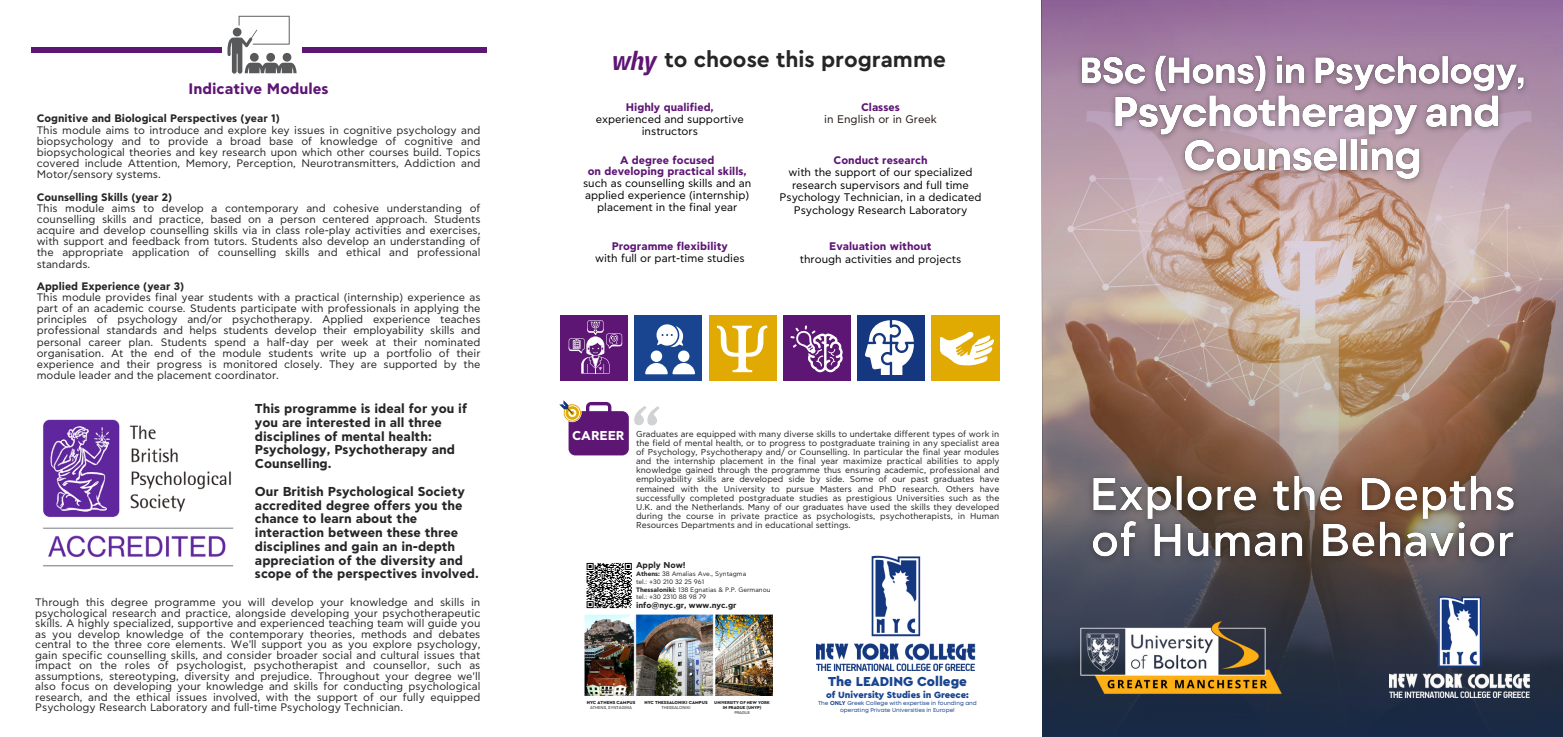
<style>
.page{position:relative;width:1563px;height:737px;background:#fff}
.page>*{position:absolute;margin:0;border:0;box-sizing:border-box;transform-origin:0 0}
.t1{font:italic 700 26.16px "IBM Plex Sans Cond";color:#5e1675}
.t2{font:700 22.49px "Cera GR";color:#262629}
.t3{font:700 15.22px "AB Vassilopoulos Asty CF";color:#5e1675}
.t4{font:900 13.65px "Cera GR";color:#194590}
.t5{font:700 12.95px/13.8px "AB Vassilopoulos Asty CF";color:#262629}
.t6{font:700 12.78px "AB Vassilopoulos Asty CF";color:#fff}
.t7{font:11.03px/11.8px "AB Vassilopoulos Asty CF";color:#000;text-align:center}
.t8{font:700 11.03px "AB Vassilopoulos Asty CF";color:#5e1675}
.t9{font:11.03px "AB Vassilopoulos Asty CF";color:#231815}
.t10{font:10.85px/11.2px "AB Vassilopoulos Asty CF";color:#262629;text-align:justify}
.t11{font:700 10.85px "AB Vassilopoulos Asty CF";color:#262629}
.t12{font:900 9.45px "Cera GR";color:#194590}
.t13{font:8.58px/9.2px "AB Vassilopoulos Asty CF";color:#262629;text-align:justify}
.t14{font:700 8.58px "AB Vassilopoulos Asty CF";color:#262629}
.t15{font:700 8.14px "AB Vassilopoulos Asty CF";color:#262629}
.t16{font:6.48px "AB Vassilopoulos Asty CF";color:#262629}
.t17{font:5.69px/7.6px "Mont";color:#194590;text-align:center}
.t18{font:900 4.64px "Cera GR";color:#262629}
.t19{font:900 4.46px "Cera GR";letter-spacing:-.015em;color:#262629}
.t20{font:4.2px "Mont";color:#262629}
.t21{font:4.02px "Mont";letter-spacing:-.035em;color:#262629}
.s1{font-weight:700;color:#5e1675}
.s2{font-weight:700}
</style>
<div class="page">
<div style="left:560px;top:315px;width:68px;height:66px;background:#5e1675"></div>
<div style="left:634px;top:315px;width:68px;height:66px;background:#194590"></div>
<div style="left:709px;top:315px;width:67px;height:66px;background:#e1aa03"></div>
<div style="left:783px;top:315px;width:67px;height:66px;background:#5e1675"></div>
<div style="left:857px;top:315px;width:68px;height:66px;background:#14377f"></div>
<div style="left:931px;top:315px;width:68px;height:66px;background:#e1aa03"></div>
<svg style="left:559px;top:400px;width:100px;height:55px"></svg>
<svg style="left:1042px;top:375px;width:520px;height:362px"></svg>
<svg style="left:1041px;top:0;width:521px;height:375px"></svg>
<img style="left:1076px;top:619px;width:209px;height:78px">
<img style="left:1389px;top:597px;width:140px;height:100px">
<div style="left:31px;top:47px;width:190px;height:6px;background:#5e1675"></div>
<div style="left:302px;top:47px;width:184px;height:6px;background:#5e1675"></div>
<svg style="left:227px;top:16px;width:69px;height:58px"></svg>
<svg style="left:717px;top:325px;width:50px;height:47px"></svg>
<svg style="left:865px;top:320px;width:49px;height:55px"></svg>
<svg style="left:790px;top:325px;width:53px;height:47px"></svg>
<svg style="left:645px;top:324px;width:50px;height:50px"></svg>
<svg style="left:940px;top:331px;width:54px;height:35px"></svg>
<svg style="left:569px;top:320px;width:53px;height:54px"></svg>
<img style="left:584px;top:614px;width:188px;height:82px">
<img style="left:816px;top:555px;width:159px;height:116px">
<svg style="left:586px;top:562px;width:46px;height:47px"></svg>
<img style="left:42px;top:419px;width:192px;height:148px">
<img style="left:1072px;top:47px;width:461px;height:143px">
<img style="left:1081px;top:466px;width:444px;height:104px">
<p class="t3" style="left:189px;top:82px;width:142px">Indicative Modules</p>
<p class="t11" style="left:37px;top:114px;width:244px">Cognitive and Biological Perspectives (year 1)</p>
<p class="t10" style="left:37px;top:125px;width:445px">This module aims to introduce and explore key issues in cognitive psychology and biopsychology and to provide a broad base of knowledge of cognitive and biopsychological theories and key research upon which other courses build. Topics covered include Attention, Memory, Perception, Neurotransmitters, Addiction and Motor/sensory systems.</p>
<p class="t11" style="left:37px;top:192px;width:137px">Counselling Skills (year 2)</p>
<p class="t10" style="left:37px;top:203px;width:445px">This module aims to develop a contemporary and cohesive understanding of counselling skills and practice, based on a person centered approach. Students acquire and develop counselling skills via in class role-play activities and exercises, with support and feedback from tutors. Students also develop an understanding of the appropriate application of counselling skills and ethical and professional standards.</p>
<p class="t11" style="left:37px;top:281px;width:149px">Applied Experience (year 3)</p>
<p class="t10" style="left:37px;top:292px;width:445px">This module provides final year students with a practical (internship) experience as part of an academic course. Students participate with professionals in applying the principles of psychology and/or psychotherapy. Applied experience teaches professional standards and helps students develop their employability skills and personal career plan. Students spend a half-day per week at their nominated organisation. At the end of the module students write up a portfolio of their experience and their progress is monitored closely. They are supported by the module leader and the placement coordinator.</p>
<p class="t5" style="left:255px;top:402px;width:214px">This programme is ideal for you if you are interested in all three disciplines of mental health:<br>Psychology, Psychotherapy and<br>Counselling.</p>
<p class="t5" style="left:255px;top:485px;width:225px">Our British Psychological Society accredited degree offers you the chance to learn about the interaction between these three disciplines and gain an in-depth appreciation of the diversity and scope of the perspectives involved.</p>
<p class="t10" style="left:35px;top:598px;width:447px;line-height:10.5px">Through this degree programme you will develop your knowledge and skills in psychological research and practice, alongside developing your psychotherapeutic skills. A highly specialized, supportive and experienced teaching team will guide you as you develop knowledge of the contemporary theories, methods and debates central to the three core elements. We'll support you as you explore psychology, gain specific counselling skills, and consider broader social and cultural issues that impact on the roles of psychologist, psychotherapist and counsellor, such as assumptions, stereotyping, diversity and prejudice. Throughout your degree we'll also focus on developing your knowledge and skills for conducting psychological research, and the ethical issues involved, with the support of our fully equipped Psychology Research Laboratory and full-time Psychology Technician.</p>
<p class="t1" style="left:612px;top:43px;width:45px">why</p>
<p class="t2" style="left:664px;top:49px;width:283px">to choose this programme</p>
<p class="t8" style="left:626px;top:102px;width:89px">Highly qualified,</p>
<p class="t7" style="left:596px;top:114px;width:150px">experienced and supportive instructors</p>
<h6 class="t8" style="left:620px;top:155px;width:96px">A degree focused</h6>
<h6 class="t7" style="left:583px;top:166px;width:170px"><span class="s1">on developing practical skills, </span>such as counselling skills and an applied experience (internship) placement in the final year</h6>
<p class="t8" style="left:611px;top:242px;width:118px">Programme flexibility</p>
<h2 class="t7" style="left:595px;top:253px;width:151px">with full or part-time studies</h2>
<h3 class="t8" style="left:861px;top:102px;width:41px">Classes</h3>
<p class="t9" style="left:824px;top:115px;width:114px">in English or in Greek</p>
<p class="t8" style="left:833px;top:155px;width:96px">Conduct research</p>
<p class="t7" style="left:779px;top:167px;width:203px;line-height:12.4px">with the support of our specialized research supervisors and full time Psychology Technician, in a dedicated Psychology Research Laboratory</p>
<p class="t8" style="left:829px;top:241px;width:104px">Evaluation without</p>
<p class="t7" style="left:800px;top:253px;width:163px">through activities and projects</p>
<p class="t6" style="left:572px;top:430px;width:54px">CAREER</p>
<p class="t13" style="left:636px;top:429px;width:365px">Graduates are equipped with many diverse skills to undertake different types of work in the field of mental health, or to progress to postgraduate training in any specialist area of Psychology, Psychotherapy and/ or Counselling. In particular the final year modules and the internship placement in the final year maximize practical abilities to apply knowledge gained through the programme thus ensuring academic, professional and employability skills are developed side by side. Some of our past graduates have remained with the University to pursue Masters and PhD research. Others have successfully completed postgraduate studies as prestigious Universities such as the U.K. and the Netherlands. Many of our graduates have used the skills they developed during the course in private practice as psychologists, psychotherapists, in Human Resources Departments and in educational settings.</p>
<p class="t14" style="left:636px;top:561px;width:51px">Apply Now!</p>
<p class="t16" style="left:636px;top:571px;width:112px"><span class="s2">Athens:</span> 38 Amalias Ave., Syntagma</p>
<p class="t16" style="left:636px;top:579px;width:70px">tel.: +30 210 32 25 961</p>
<p class="t16" style="left:636px;top:586px;width:136px"><span class="s2">Thessaloniki:</span> 138 Egnatias &amp; P.P. Germanou</p>
<p class="t16" style="left:636px;top:594px;width:71px">tel.: +30 2310 88 98 79</p>
<p class="t15" style="left:636px;top:602px;width:102px">info@nyc.gr, www.nyc.gr</p>
<h5 class="t18" style="left:587px;top:700px;width:50px">NYC ATHENS CAMPUS</h5>
<p class="t20" style="left:590px;top:706px;width:43px">ATHENS, SYNTAGMA</p>
<p class="t19" style="left:714px;top:700px;width:57px">UNIVERSITY OF NEW YORK</p>
<p class="t19" style="left:723px;top:705px;width:40px">IN PRAGUE (UNYP)</p>
<p class="t21" style="left:734px;top:711px;width:17px">PRAGUE</p>
<p class="t18" style="left:644px;top:700px;width:65px">NYC THESSALONIKI CAMPUS</p>
<p class="t20" style="left:661px;top:706px;width:31px">THESSALONIKI</p>
<p class="t4" style="left:828px;top:675px;width:140px">The LEADING College</p>
<p class="t12" style="left:826px;top:690px;width:144px">of University Studies in Greece:</p>
<p class="t17" style="left:818px;top:699px;width:160px">The <span class="s2">ONLY</span> Greek College with expertise in founding and operating Private Universities in Europe!</p>
</div>
